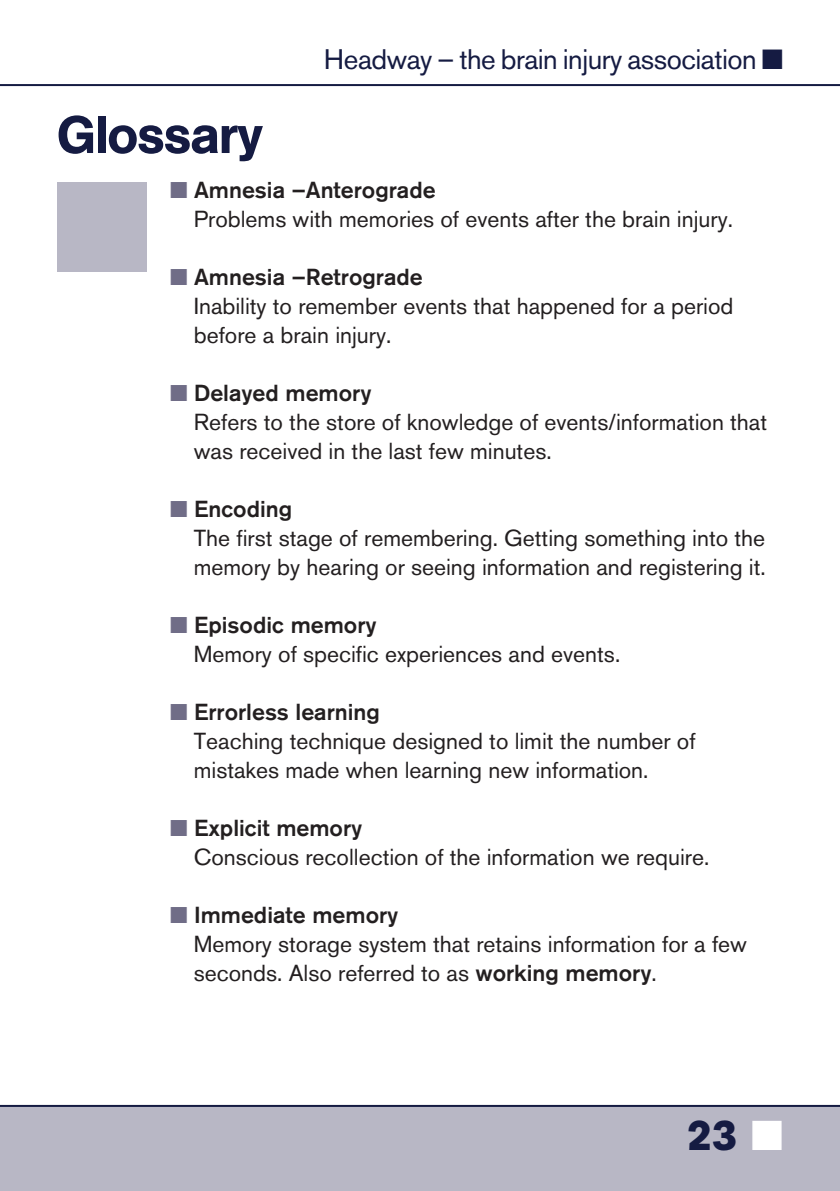
<style>
.page{position:relative;width:840px;height:1191px;background:#fff}
.page>*{position:absolute;margin:0;border:0;box-sizing:border-box;transform-origin:0 0}
.t1{font:500 52px "AG Book BQ";letter-spacing:-.01em;color:#151b42}
.t2{font:700 42px "AG Book BQ";color:#151b42}
.t3{font:28px "Akzidenz Grotesk BE";letter-spacing:-.015em;color:#151b42}
.t4{font:23px/29.2px "Akzidenz Grotesk BE";color:#231f20}
.s1{color:#706d87}
.s2{font-weight:500}
.s3{color:#fff}
</style>
<div class="page">
<div style="left:0;top:1106px;width:839px;height:85px;background:#b8b7c5"></div>
<hr style="left:0;top:84px;width:839px;height:2px;background:#151b42">
<hr style="left:0;top:1105px;width:839px;height:2px;background:#151b42">
<div style="left:57px;top:182px;width:90px;height:90px;background:#b8b7c5"></div>
<h1 class="t1" style="left:57px;top:106px;width:208px">Glossary</h1>
<p class="t3" style="left:324px;top:49px;width:460px">Headway – the brain injury association ■</p>
<p class="t4" style="left:194px;top:177px;width:540px;text-indent:-23px"><span class="s1">■</span> <span class="s2">Amnesia –Anterograde<br></span>Problems with memories of events after the brain injury.</p>
<p class="t4" style="left:194px;top:264px;width:541px;text-indent:-23px"><span class="s1">■</span> <span class="s2">Amnesia –Retrograde<br></span>Inability to remember events that happened for a period before a brain injury.</p>
<p class="t4" style="left:194px;top:380px;width:574px;text-indent:-23px"><span class="s1">■</span> <span class="s2">Delayed memory<br></span>Refers to the store of knowledge of events/information that was received in the last few minutes.</p>
<p class="t4" style="left:194px;top:496px;width:573px;text-indent:-23px"><span class="s1">■</span> <span class="s2">Encoding<br></span>The first stage of remembering. Getting something into the memory by hearing or seeing information and registering it.</p>
<p class="t4" style="left:194px;top:612px;width:428px;text-indent:-23px"><span class="s1">■</span> <span class="s2">Episodic memory<br></span>Memory of specific experiences and events.</p>
<p class="t4" style="left:194px;top:699px;width:503px;text-indent:-23px"><span class="s1">■</span> <span class="s2">Errorless learning<br></span>Teaching technique designed to limit the number of mistakes made when learning new information.</p>
<p class="t4" style="left:194px;top:815px;width:517px;text-indent:-23px"><span class="s1">■</span> <span class="s2">Explicit memory<br></span>Conscious recollection of the information we require.</p>
<p class="t4" style="left:194px;top:902px;width:554px;text-indent:-23px"><span class="s1">■</span> <span class="s2">Immediate memory<br></span>Memory storage system that retains information for a few seconds. Also referred to as <span class="s2">working memory</span>.</p>
<h2 class="t2" style="left:686px;top:1112px;width:98px">23 <span class="s3">■</span></h2>
</div>
